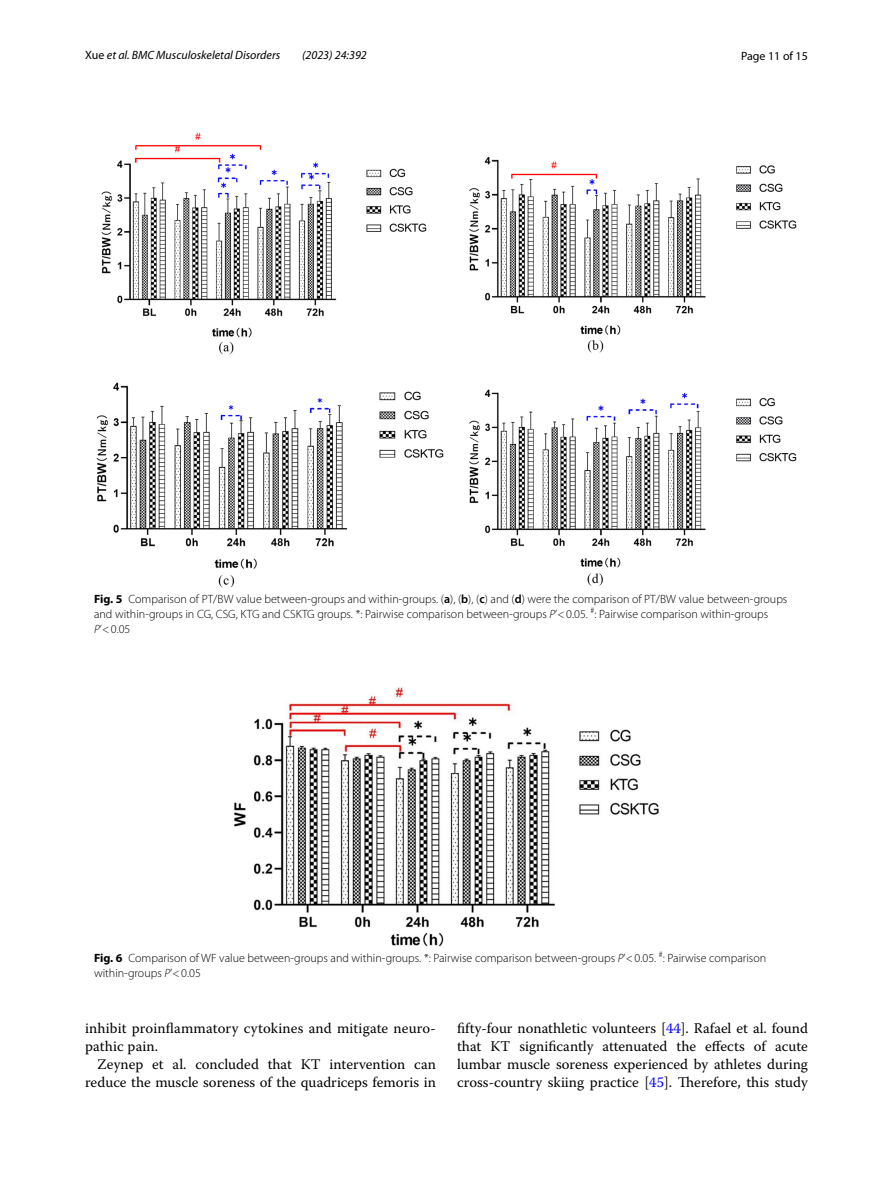
<style>
.page{position:relative;width:893px;height:1187px;background:#fff}
.page>*{position:absolute;margin:0;border:0;box-sizing:border-box;transform-origin:0 0}
.t1{font:14.7px/18px "Warnock Pro";color:#000}
.t2{font:300 12px/15px "Myriad Pro";color:#000}
.t3{font:italic 12px "Myriad Pro";color:#000}
.t4{font:12px "Myriad Pro";color:#000}
.s1{font-style:normal}
.s2{font-weight:700}
.s3{font-weight:600}
.s4{font-style:italic}
.s5{color:#00f}
</style>
<div class="page">
<img style="left:96px;top:133px;width:701px;height:454px">
<img style="left:234px;top:687px;width:425px;height:259px">
<p class="t3" style="left:85px;top:48px;width:197px"><span class="s1">Xue</span> et al. BMC Musculoskeletal Disorders</p>
<p class="t3" style="left:302px;top:48px;width:66px">(2023) 24:392</p>
<p class="t4" style="left:741px;top:48px;width:68px">Page 11 of 15</p>
<p class="t2" style="left:94px;top:591px;width:695px"><span class="s2">Fig. 5</span> Comparison of PT/BW value between-groups and within-groups. (<span class="s3">a</span>), (<span class="s3">b</span>), (<span class="s3">c</span>) and (<span class="s3">d</span>) were the comparison of PT/BW value between-groups and within-groups in CG, CSG, KTG and CSKTG groups. *: Pairwise comparison between-groups <span class="s4">P</span>’&lt;0.05. <sup>#</sup>: Pairwise comparison within-groups<br><span class="s4">P</span>’&lt;0.05</p>
<p class="t2" style="left:94px;top:950px;width:674px"><span class="s2">Fig. 6</span> Comparison of WF value between-groups and within-groups. *: Pairwise comparison between-groups <span class="s4">P</span>’&lt;0.05. <sup>#</sup>: Pairwise comparison within-groups <span class="s4">P</span>’&lt;0.05</p>
<p class="t1" style="left:85px;top:1018px;width:352px">inhibit proinflammatory cytokines and mitigate neuro&shy;pathic pain.</p>
<p class="t1" style="left:85px;top:1054px;width:352px;text-align:right">Zeynep et al. concluded that KT intervention can reduce the muscle soreness of the quadriceps femoris in</p>
<p class="t1" style="left:457px;top:1018px;width:352px;text-align:justify">fifty-four nonathletic volunteers [<span class="s5">44</span>]. Rafael et al. found that KT significantly attenuated the effects of acute lumbar muscle soreness experienced by athletes during cross-country skiing practice [<span class="s5">45</span>]. Therefore, this study</p>
</div>
